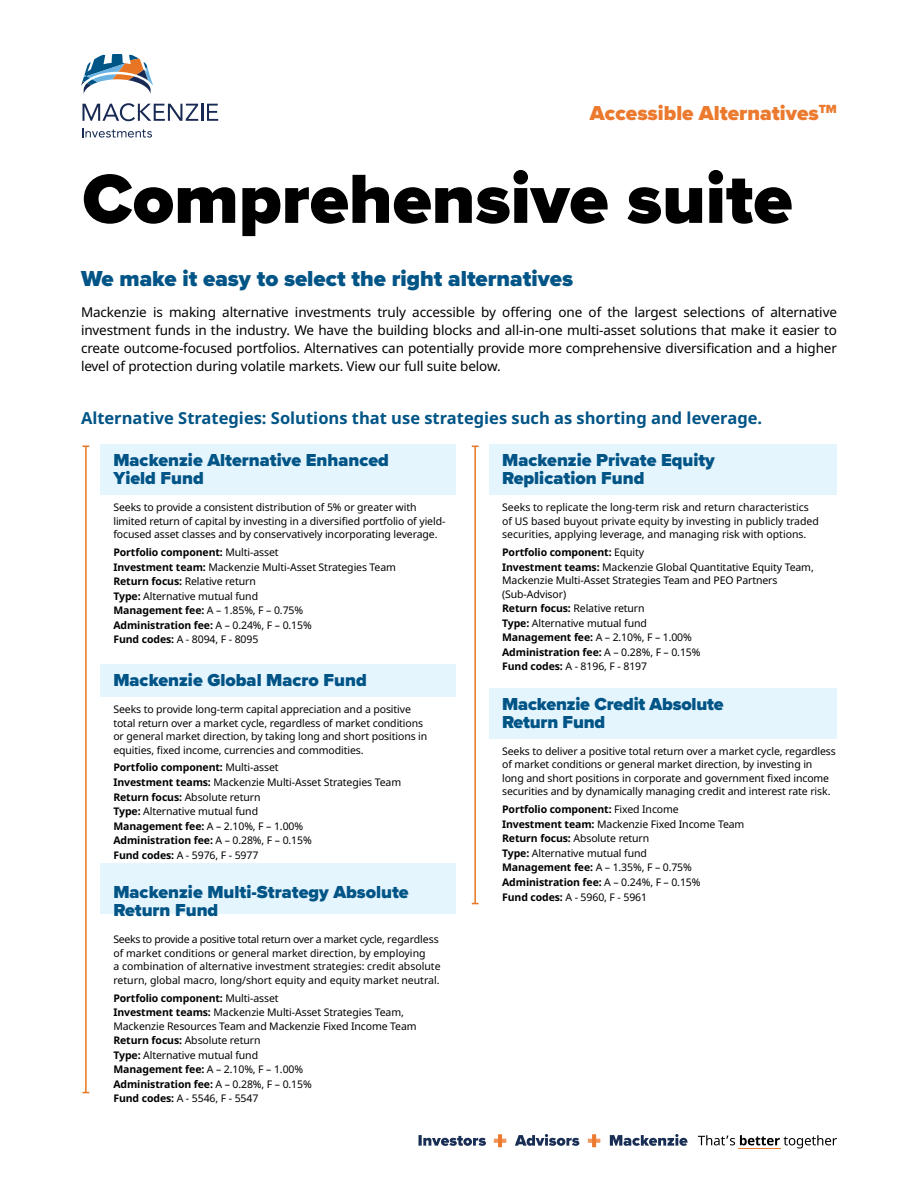
<style>
.page{position:relative;width:918px;height:1188px;background:#fff}
.page>*{position:absolute;margin:0;border:0;box-sizing:border-box;transform-origin:0 0}
.t1{font:900 72px "Proxima Nova";color:#000}
.t2{font:900 22.5px "Proxima Nova";color:#005486}
.Category{font:900 21px "Proxima Nova";color:#eb7a2f}
.t3{font:900 18px/18px "Proxima Nova";color:#005486}
.t4{font:700 16.5px "Noto Sans";color:#005486}
.body{font:13.5px/18px "Noto Sans";letter-spacing:-.01em;color:#000;text-align:justify}
.Body-small-list{font:10.5px/13.5px "Noto Sans";letter-spacing:-.01em;color:#000}
.Body-small-list-2{font:700 10.5px "Noto Sans";letter-spacing:-.01em;color:#000}
.s1{font-weight:400}
.s2{font-weight:700}
</style>
<div class="page">
<hr style="left:85px;top:446px;width:2px;height:647px;background:#e87524">
<hr style="left:474px;top:446px;width:2px;height:458px;background:#e87524">
<svg style="left:81px;top:54px;width:72px;height:40px"></svg>
<svg style="left:82px;top:103px;width:136px;height:18px"></svg>
<svg style="left:83px;top:128px;width:69px;height:10px"></svg>
<div style="left:100px;top:444px;width:356px;height:50px;background:#e5f5fd"></div>
<div style="left:100px;top:863px;width:356px;height:50px;background:#e5f5fd"></div>
<div style="left:100px;top:664px;width:356px;height:32px;background:#e5f5fd"></div>
<div style="left:490px;top:444px;width:347px;height:50px;background:#e5f5fd"></div>
<div style="left:490px;top:688px;width:347px;height:50px;background:#e5f5fd"></div>
<svg style="left:419px;top:1135px;width:67px;height:11px"></svg>
<svg style="left:494px;top:1134px;width:12px;height:13px"></svg>
<svg style="left:588px;top:1134px;width:12px;height:13px"></svg>
<svg style="left:698px;top:1135px;width:139px;height:14px"></svg>
<svg style="left:610px;top:1134px;width:78px;height:12px"></svg>
<svg style="left:515px;top:1134px;width:64px;height:12px"></svg>
<p class="Category" style="left:590px;top:98px;width:249px">Accessible Alternatives<sup>TM</sup></p>
<h1 class="t1" style="left:82px;top:145px;width:711px">Comprehensive suite</h1>
<h2 class="t2" style="left:81px;top:261px;width:494px">We make it easy to select the right alternatives</h2>
<p class="body" style="left:81px;top:304px;width:758px">Mackenzie is making alternative investments truly accessible by offering one of the largest selections of alternative investment funds in the industry. We have the building blocks and all-in-one multi-asset solutions that make it easier to create outcome-focused portfolios. Alternatives can potentially provide more comprehensive diversification and a higher level of protection during volatile markets. View our full suite below.</p>
<h3 class="t4" style="left:81px;top:406px;width:683px">Alternative Strategies: Solutions that use strategies such as shorting and leverage.</h3>
<h4 class="t3" style="left:113px;top:451px;width:277px">Mackenzie Alternative Enhanced<br>Yield Fund</h4>
<p class="Body-small-list" style="left:113px;top:501px;width:334px">Seeks to provide a consistent distribution of 5% or greater with limited return of capital by investing in a diversified portfolio of yield&shy;focused asset classes and by conservatively incorporating leverage.</p>
<p class="Body-small-list-2" style="left:113px;top:545px;width:167px">Portfolio component: <span class="s1">Multi-asset</span></p>
<p class="Body-small-list" style="left:113px;top:560px;width:284px"><span class="s2">Investment team:</span> Mackenzie Multi-Asset Strategies Team</p>
<p class="Body-small-list" style="left:113px;top:575px;width:144px"><span class="s2">Return focus:</span> Relative return</p>
<p class="Body-small-list" style="left:113px;top:589px;width:146px"><span class="s2">Type:</span> Alternative mutual fund</p>
<p class="Body-small-list" style="left:113px;top:604px;width:191px"><span class="s2">Management fee:</span> A – 1.85%, F – 0.75%</p>
<p class="Body-small-list-2" style="left:113px;top:618px;width:200px">Administration fee: <span class="s1">A – 0.24%, F – 0.15%</span></p>
<p class="Body-small-list" style="left:113px;top:633px;width:147px"><span class="s2">Fund codes:</span> A - 8094, F - 8095</p>
<h4 class="t3" style="left:113px;top:671px;width:255px">Mackenzie Global Macro Fund</h4>
<p class="Body-small-list" style="left:113px;top:703px;width:315px">Seeks to provide long-term capital appreciation and a positive total return over a market cycle, regardless of market conditions or general market direction, by taking long and short positions in equities, fixed income, currencies and commodities.</p>
<p class="Body-small-list-2" style="left:113px;top:760px;width:167px">Portfolio component: <span class="s1">Multi-asset</span></p>
<p class="Body-small-list" style="left:113px;top:776px;width:289px"><span class="s2">Investment teams:</span> Mackenzie Multi-Asset Strategies Team</p>
<p class="Body-small-list" style="left:113px;top:790px;width:149px"><span class="s2">Return focus:</span> Absolute return</p>
<p class="Body-small-list" style="left:113px;top:805px;width:146px"><span class="s2">Type:</span> Alternative mutual fund</p>
<p class="Body-small-list" style="left:113px;top:819px;width:191px"><span class="s2">Management fee:</span> A – 2.10%, F – 1.00%</p>
<p class="Body-small-list-2" style="left:113px;top:833px;width:200px">Administration fee: <span class="s1">A – 0.28%, F – 0.15%</span></p>
<p class="Body-small-list" style="left:113px;top:849px;width:147px"><span class="s2">Fund codes:</span> A - 5976, F - 5977</p>
<h4 class="t3" style="left:113px;top:883px;width:297px">Mackenzie Multi-Strategy Absolute<br>Return Fund</h4>
<p class="Body-small-list" style="left:113px;top:933px;width:329px">Seeks to provide a positive total return over a market cycle, regardless of market conditions or general market direction, by employing<br>a combination of alternative investment strategies: credit absolute return, global macro, long/short equity and equity market neutral.</p>
<p class="Body-small-list-2" style="left:113px;top:990px;width:167px">Portfolio component: <span class="s1">Multi-asset</span></p>
<p class="Body-small-list" style="left:113px;top:1006px;width:305px"><span class="s2">Investment teams:</span> Mackenzie Multi-Asset Strategies Team,<br>Mackenzie Resources Team and Mackenzie Fixed Income Team</p>
<p class="Body-small-list" style="left:113px;top:1034px;width:149px"><span class="s2">Return focus:</span> Absolute return</p>
<p class="Body-small-list" style="left:113px;top:1048px;width:146px"><span class="s2">Type:</span> Alternative mutual fund</p>
<p class="Body-small-list" style="left:113px;top:1063px;width:191px"><span class="s2">Management fee:</span> A – 2.10%, F – 1.00%</p>
<p class="Body-small-list-2" style="left:113px;top:1077px;width:200px">Administration fee: <span class="s1">A – 0.28%, F – 0.15%</span></p>
<p class="Body-small-list" style="left:113px;top:1092px;width:147px"><span class="s2">Fund codes:</span> A - 5546, F - 5547</p>
<h4 class="t3" style="left:502px;top:451px;width:214px">Mackenzie Private Equity<br>Replication Fund</h4>
<p class="Body-small-list" style="left:502px;top:501px;width:318px">Seeks to replicate the long-term risk and return characteristics of US based buyout private equity by investing in publicly traded securities, applying leverage, and managing risk with options.</p>
<p class="Body-small-list-2" style="left:502px;top:545px;width:144px">Portfolio component: <span class="s1">Equity</span></p>
<p class="Body-small-list" style="left:502px;top:560px;width:313px"><span class="s2">Investment teams:</span> Mackenzie Global Quantitative Equity Team,<br>Mackenzie Multi-Asset Strategies Team and PEO Partners (Sub-Advisor)</p>
<p class="Body-small-list" style="left:502px;top:602px;width:144px"><span class="s2">Return focus:</span> Relative return</p>
<p class="Body-small-list" style="left:502px;top:616px;width:146px"><span class="s2">Type:</span> Alternative mutual fund</p>
<p class="Body-small-list" style="left:502px;top:631px;width:191px"><span class="s2">Management fee:</span> A – 2.10%, F – 1.00%</p>
<p class="Body-small-list-2" style="left:502px;top:645px;width:200px">Administration fee: <span class="s1">A – 0.28%, F – 0.15%</span></p>
<p class="Body-small-list" style="left:502px;top:660px;width:147px"><span class="s2">Fund codes:</span> A - 8196, F - 8197</p>
<h4 class="t3" style="left:502px;top:695px;width:223px">Mackenzie Credit Absolute<br>Return Fund</h4>
<p class="Body-small-list" style="left:502px;top:745px;width:335px">Seeks to deliver a positive total return over a market cycle, regardless of market conditions or general market direction, by investing in long and short positions in corporate and government fixed income securities and by dynamically managing credit and interest rate risk.</p>
<p class="Body-small-list-2" style="left:502px;top:802px;width:178px">Portfolio component: <span class="s1">Fixed Income</span></p>
<p class="Body-small-list" style="left:502px;top:817px;width:244px"><span class="s2">Investment team:</span> Mackenzie Fixed Income Team</p>
<p class="Body-small-list" style="left:502px;top:832px;width:149px"><span class="s2">Return focus:</span> Absolute return</p>
<p class="Body-small-list" style="left:502px;top:847px;width:146px"><span class="s2">Type:</span> Alternative mutual fund</p>
<p class="Body-small-list" style="left:502px;top:861px;width:191px"><span class="s2">Management fee:</span> A – 1.35%, F – 0.75%</p>
<p class="Body-small-list-2" style="left:502px;top:875px;width:200px">Administration fee: <span class="s1">A – 0.24%, F – 0.15%</span></p>
<p class="Body-small-list" style="left:502px;top:890px;width:147px"><span class="s2">Fund codes:</span> A - 5960, F - 5961</p>
</div>
